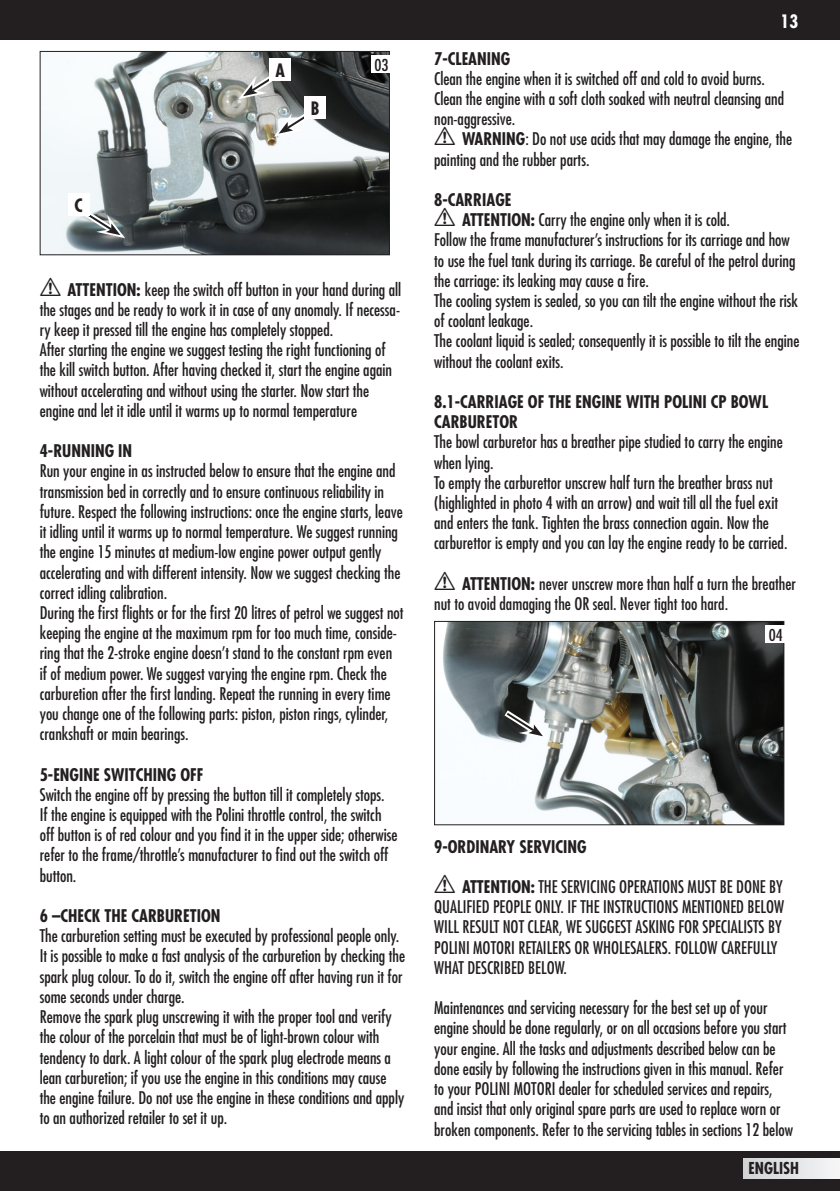
<style>
.page{position:relative;width:840px;height:1191px;background:#fff}
.page>*{position:absolute;margin:0;border:0;box-sizing:border-box;transform-origin:0 0}
.t1{font:700 condensed 18px "Futura LT";color:#231f20}
.t2{font:700 condensed 18px "Futura LT";color:#fff}
.t3{font:condensed 17px/20.2px "Futura LT";color:#231f20}
.t4{font:700 condensed 17px/20.2px "Futura LT";color:#231f20}
.t5{font:700 condensed 16px "Futura LT";color:#231f20}
.Normale{font:condensed 16px "Futura LT";color:#231f20;scale:1.07 1}
.s1{font-family:"Hazard";font-stretch:normal;font-size:26px}
.s2{font-weight:700}
</style>
<div class="page">
<div style="left:0;top:0;width:839px;height:40px;background:#231f20"></div>
<div style="left:0;top:1151px;width:839px;height:40px;background:#231f20"></div>
<div style="left:743px;top:1158px;width:96px;height:20px;background:linear-gradient(to right,#d0d2d4,#f5f5f6)"></div>
<img style="left:42px;top:53px;width:345px;height:200px">
<div style="left:40px;top:51px;width:349px;height:204px;border:1px solid #231f20"></div>
<div style="left:371px;top:56px;width:23px;height:17px;background:#fff"></div>
<div style="left:304px;top:96px;width:21px;height:23px;background:#fff"></div>
<svg style="left:238px;top:65px;width:85px;height:72px"></svg>
<div style="left:269px;top:58px;width:22px;height:23px;background:#fff"></div>
<svg style="left:75px;top:203px;width:50px;height:35px"></svg>
<div style="left:68px;top:193px;width:21px;height:23px;background:#fff"></div>
<img style="left:443px;top:623px;width:338px;height:200px">
<div style="left:434px;top:621px;width:349px;height:204px;border:1px solid #231f20"></div>
<div style="left:765px;top:625px;width:23px;height:18px;background:#fff"></div>
<svg style="left:497px;top:704px;width:50px;height:35px"></svg>
<p class="t1" style="left:74px;top:194px;width:10px">C</p>
<p class="t1" style="left:275px;top:59px;width:11px">A</p>
<p class="t1" style="left:310px;top:97px;width:10px">B</p>
<p class="Normale" style="left:374px;top:55px;width:15px">03</p>
<p class="t3" style="left:40px;top:279px;width:363px;text-align:justify"><span class="s1">!</span> <span class="s2">ATTENTION:</span> keep the switch off button in your hand during all the stages and be ready to work it in case of any anomaly. If necessa&shy;ry keep it pressed till the engine has completely stopped.</p>
<p class="t3" style="left:40px;top:340px;width:353px">After starting the engine we suggest testing the right functioning of the kill switch button. After having checked it, start the engine again without accelerating and without using the starter. Now start the engine and let it idle until it warms up to normal temperature</p>
<p class="t4" style="left:40px;top:441px;width:94px">4-RUNNING IN</p>
<p class="t3" style="left:40px;top:461px;width:364px">Run your engine in as instructed below to ensure that the engine and transmission bed in correctly and to ensure continuous reliability in future. Respect the following instructions: once the engine starts, leave it idling until it warms up to normal temperature. We suggest running the engine 15 minutes at medium-low engine power output gently accelerating and with different intensity. Now we suggest checking the correct idling calibration.</p>
<p class="t3" style="left:40px;top:602px;width:365px">During the first flights or for the first 20 litres of petrol we suggest not keeping the engine at the maximum rpm for too much time, conside&shy;ring that the 2-stroke engine doesn’t stand to the constant rpm even if of medium power. We suggest varying the engine rpm. Check the carburetion after the first landing. Repeat the running in every time you change one of the following parts: piston, piston rings, cylinder, crankshaft or main bearings.</p>
<p class="t4" style="left:40px;top:764px;width:165px">5-ENGINE SWITCHING OFF</p>
<p class="t3" style="left:40px;top:784px;width:346px">Switch the engine off by pressing the button till it completely stops.</p>
<p class="t3" style="left:40px;top:804px;width:359px">If the engine is equipped with the Polini throttle control, the switch off button is of red colour and you find it in the upper side; otherwise refer to the frame/throttle’s manufacturer to find out the switch off button.</p>
<p class="t4" style="left:40px;top:905px;width:182px">6 –CHECK THE CARBURETION</p>
<p class="t3" style="left:40px;top:925px;width:367px">The carburetion setting must be executed by professional people only.<br>It is possible to make a fast analysis of the carburetion by checking the spark plug colour. To do it, switch the engine off after having run it for some seconds under charge.</p>
<p class="t3" style="left:40px;top:1006px;width:366px">Remove the spark plug unscrewing it with the proper tool and verify the colour of the porcelain that must be of light-brown colour with tendency to dark. A light colour of the spark plug electrode means a lean carburetion; if you use the engine in this conditions may cause the engine failure. Do not use the engine in these conditions and apply to an authorized retailer to set it up.</p>
<p class="t2" style="left:780px;top:10px;width:19px">13</p>
<p class="t4" style="left:434px;top:48px;width:78px">7-CLEANING</p>
<p class="t3" style="left:434px;top:68px;width:351px">Clean the engine when it is switched off and cold to avoid burns.<br>Clean the engine with a soft cloth soaked with neutral cleansing and non-aggressive.</p>
<p class="t3" style="left:434px;top:129px;width:359px"><span class="s1">!</span> <span class="s2">WARNING</span>: Do not use acids that may damage the engine, the painting and the rubber parts.</p>
<p class="t4" style="left:434px;top:190px;width:79px">8-CARRIAGE</p>
<p class="t3" style="left:434px;top:210px;width:297px"><span class="s1">!</span> <span class="s2">ATTENTION:</span> Carry the engine only when it is cold.</p>
<p class="t3" style="left:434px;top:230px;width:362px">Follow the frame manufacturer’s instructions for its carriage and how to use the fuel tank during its carriage. Be careful of the petrol during the carriage: its leaking may cause a fire.</p>
<p class="t3" style="left:434px;top:290px;width:365px">The cooling system is sealed, so you can tilt the engine without the risk of coolant leakage.</p>
<p class="t3" style="left:434px;top:331px;width:366px">The coolant liquid is sealed; consequently it is possible to tilt the engine without the coolant exits.</p>
<p class="t4" style="left:434px;top:392px;width:335px">8.1-CARRIAGE OF THE ENGINE WITH POLINI CP BOWL<br>CARBURETOR</p>
<p class="t3" style="left:434px;top:432px;width:350px">The bowl carburetor has a breather pipe studied to carry the engine when lying.</p>
<p class="t3" style="left:434px;top:472px;width:354px">To empty the carburettor unscrew half turn the breather brass nut (highlighted in photo 4 with an arrow) and wait till all the fuel exit and enters the tank. Tighten the brass connection again. Now the carburettor is empty and you can lay the engine ready to be carried.</p>
<p class="t3" style="left:434px;top:573px;width:363px"><span class="s1">!</span> <span class="s2">ATTENTION:</span> never unscrew more than half a turn the breather nut to avoid damaging the OR seal. Never tight too hard.</p>
<p class="Normale" style="left:768px;top:625px;width:15px">04</p>
<p class="t4" style="left:434px;top:836px;width:154px">9-ORDINARY SERVICING</p>
<p class="t3" style="left:434px;top:876px;width:351px"><span class="s1">!</span> <span class="s2">ATTENTION:</span> THE SERVICING OPERATIONS MUST BE DONE BY QUALIFIED PEOPLE ONLY. IF THE INSTRUCTIONS MENTIONED BELOW WILL RESULT NOT CLEAR, WE SUGGEST ASKING FOR SPECIALISTS BY POLINI MOTORI RETAILERS OR WHOLESALERS. FOLLOW CAREFULLY WHAT DESCRIBED BELOW.</p>
<p class="t3" style="left:434px;top:997px;width:360px">Maintenances and servicing necessary for the best set up of your engine should be done regularly, or on all occasions before you start your engine. All the tasks and adjustments described below can be done easily by following the instructions given in this manual. Refer to your POLINI MOTORI dealer for scheduled services and repairs, and insist that only original spare parts are used to replace worn or broken components. Refer to the servicing tables in sections 12 below</p>
<p class="t5" style="left:748px;top:1158px;width:52px">ENGLISH</p>
</div>
